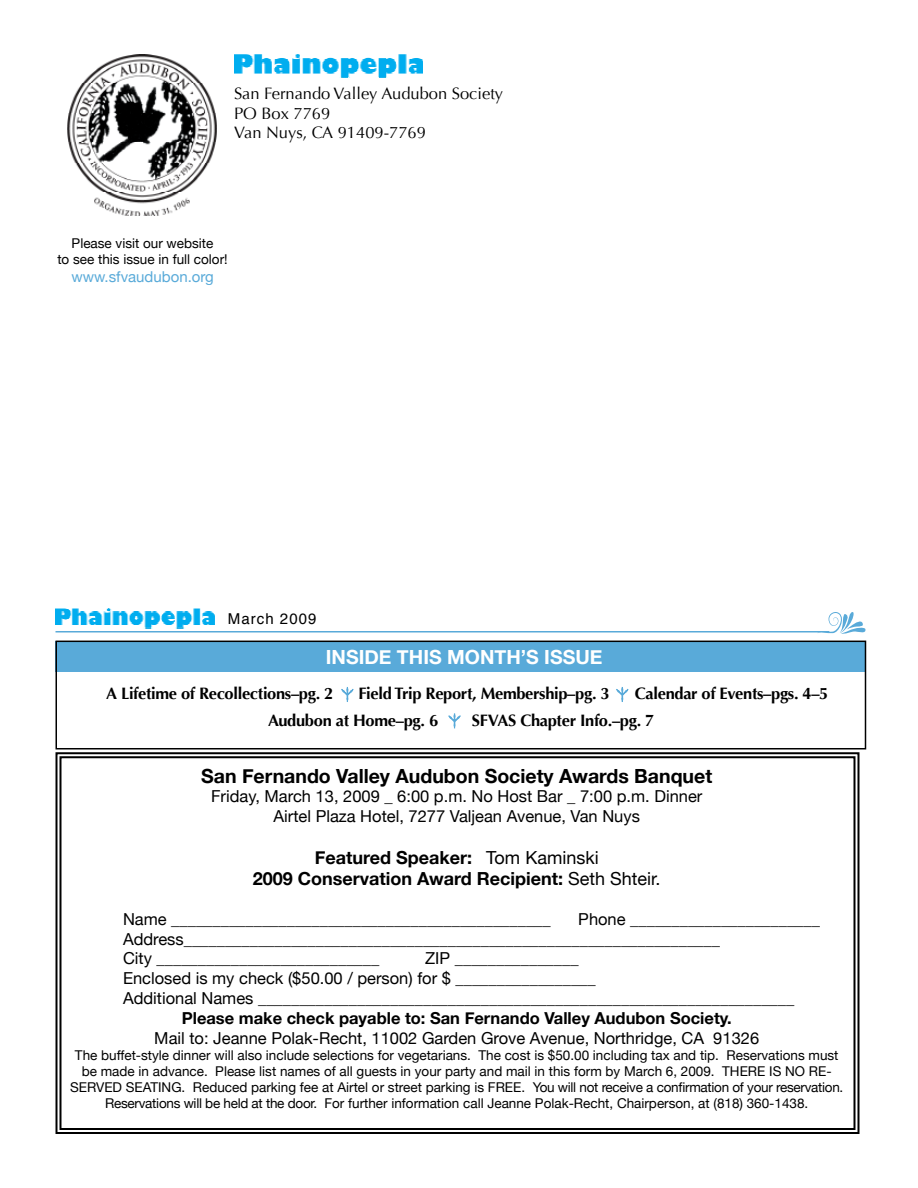
<style>
.page{position:relative;width:918px;height:1188px;background:#fff}
.page>*{position:absolute;margin:0;border:0;box-sizing:border-box;transform-origin:0 0}
.t1{font:700 19.5px "Helvetica Neue";color:#000}
.t2{font:700 19.5px "Helvetica Neue";color:#fff}
.t3{font:700 18px/21.6px "Helvetica Neue";color:#000;text-align:center}
.t4{font:16.5px/19.8px "Helvetica Neue";color:#000}
.t5{font:700 16.5px "Optima";letter-spacing:-.02em;color:#000}
.t6{font:16.5px/19.5px "Optima";color:#000}
.t7{font:700 16.5px "Helvetica Neue";color:#000}
.t8{font:15px "Helvetica Neue";color:#59aad9}
.t9{font:15px "Helvetica";letter-spacing:.07em;color:#000}
.t10{font:13.5px/16.2px "Helvetica Neue";color:#000;text-align:center}
.s1{font-weight:400}
</style>
<div class="page">
<img style="left:68px;top:54px;width:149px;height:162px">
<img style="left:234px;top:54px;width:189px;height:24px">
<hr style="left:56px;top:631px;width:773px;height:2px;background:#59aad9">
<svg style="left:818px;top:612px;width:48px;height:22px"></svg>
<img style="left:56px;top:608px;width:159px;height:21px">
<div style="left:56px;top:641px;width:810px;height:30px;background:#59aad9"></div>
<div style="left:56px;top:641px;width:810px;height:108px;border:2px solid #000"></div>
<svg style="left:341px;top:687px;width:13px;height:15px"></svg>
<svg style="left:616px;top:687px;width:12px;height:15px"></svg>
<svg style="left:448px;top:713px;width:13px;height:15px"></svg>
<svg style="left:55px;top:752px;width:805px;height:382px"></svg>
<div style="left:60px;top:756px;width:795px;height:374px;border:2px solid #000"></div>
<p class="t6" style="left:234px;top:84px;width:271px">San Fernando Valley Audubon Society<br>PO Box 7769<br>Van Nuys, CA 91409-7769</p>
<p class="t10" style="left:57px;top:235px;width:172px">Please visit our website<br>to see this issue in full color!</p>
<p class="t8" style="left:71px;top:268px;width:144px">www.sfvaudubon.org</p>
<p class="t9" style="left:228px;top:606px;width:90px">March 2009</p>
<p class="t2" style="left:326px;top:645px;width:278px">INSIDE THIS MONTH’S ISSUE</p>
<p class="t5" style="left:106px;top:684px;width:229px">A Lifetime of Recollections–pg. 2</p>
<p class="t5" style="left:359px;top:684px;width:253px">Field Trip Report, Membership–pg. 3</p>
<p class="t5" style="left:635px;top:684px;width:195px">Calendar of Events–pgs. 4–5</p>
<p class="t5" style="left:268px;top:711px;width:172px">Audubon at Home–pg. 6</p>
<p class="t5" style="left:472px;top:711px;width:184px">SFVAS Chapter Info.–pg. 7</p>
<p class="t1" style="left:201px;top:763px;width:513px">San Fernando Valley Audubon Society Awards Banquet</p>
<p class="t4" style="left:211px;top:786px;width:493px;text-align:center">Friday, March 13, 2009 _ 6:00 p.m. No Host Bar _ 7:00 p.m. Dinner<br>Airtel Plaza Hotel, 7277 Valjean Avenue, Van Nuys</p>
<p class="t3" style="left:253px;top:846px;width:409px">Featured Speaker: <span class="s1">Tom Kaminski<br></span>2009 Conservation Award Recipient: <span class="s1">Seth Shteir.</span></p>
<p class="t4" style="left:123px;top:909px;width:429px">Name ______________________________________________</p>
<p class="t4" style="left:123px;top:909px;width:699px;text-indent:455px">Phone _______________________<br>Address_________________________________________________________________<br>City ___________________________</p>
<p class="t4" style="left:123px;top:948px;width:673px;text-indent:302px">ZIP _______________<br>Enclosed is my check ($50.00 / person) for $ _________________<br>Additional Names _________________________________________________________________</p>
<p class="t7" style="left:182px;top:1008px;width:551px">Please make check payable to: San Fernando Valley Audubon Society.</p>
<p class="t4" style="left:154px;top:1028px;width:606px">Mail to: Jeanne Polak-Recht, 11002 Garden Grove Avenue, Northridge, CA 91326</p>
<p class="t10" style="left:70px;top:1047px;width:775px">The buffet-style dinner will also include selections for vegetarians. The cost is $50.00 including tax and tip. Reservations must be made in advance. Please list names of all guests in your party and mail in this form by March 6, 2009. THERE IS NO RE-SERVED SEATING. Reduced parking fee at Airtel or street parking is FREE. You will not receive a confirmation of your reservation.<br>Reservations will be held at the door. For further information call Jeanne Polak-Recht, Chairperson, at (818) 360-1438.</p>
</div>
